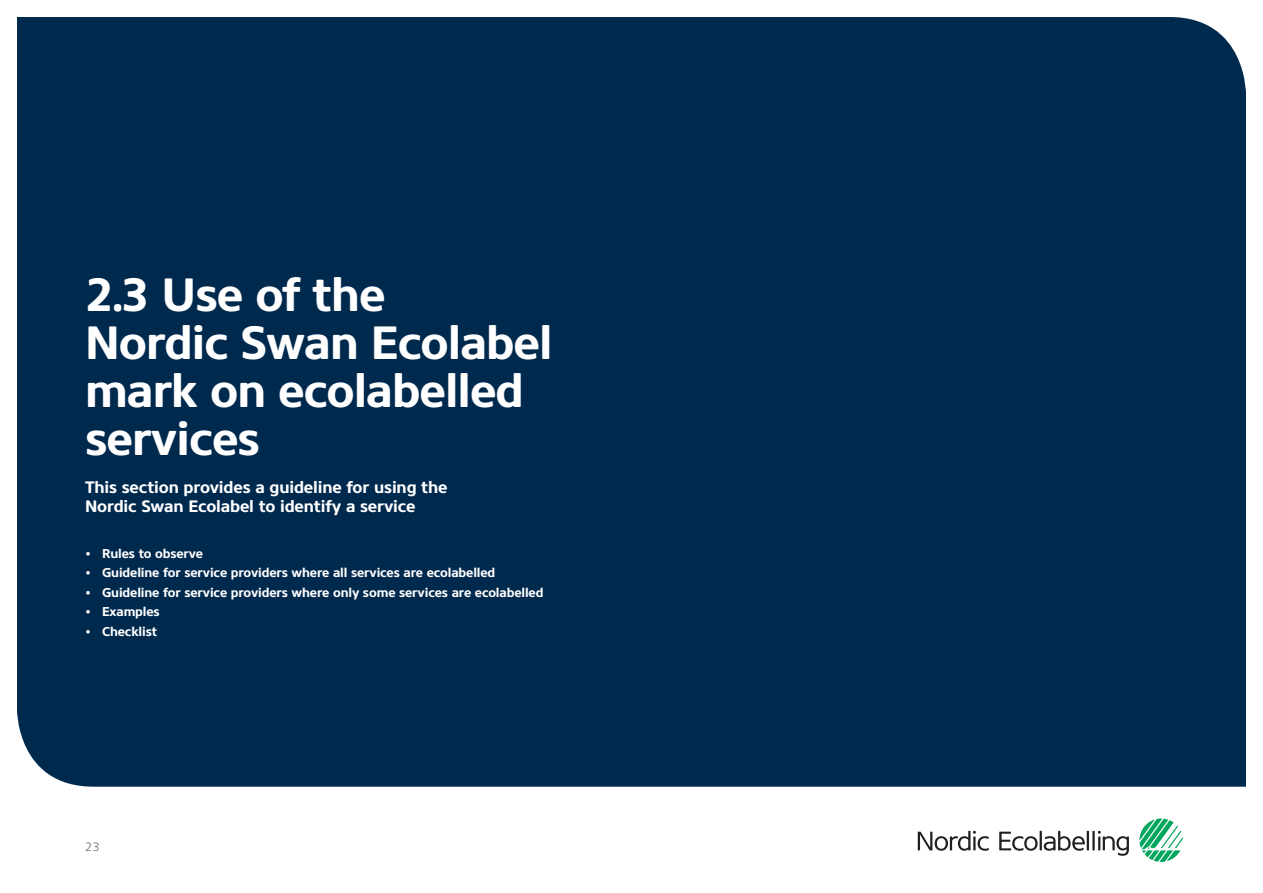
<style>
.page{position:relative;width:1263px;height:893px;background:#fff}
.page>*{position:absolute;margin:0;border:0;box-sizing:border-box;transform-origin:0 0}
.t1{font:700 46.5px/48px "Core Sans NR65";letter-spacing:-.02em;color:#fff}
.t2{font:700 16.5px/19.5px "Core Sans NR65";letter-spacing:-.01em;color:#fff}
.t3{font:700 12.75px "Core Sans NR65";letter-spacing:-.01em;color:#fff}
.t4{font:300 12px "Core Sans NR35";color:#606865}
</style>
<div class="page">
<svg style="left:1139px;top:818px;width:44px;height:44px"></svg>
<svg style="left:918px;top:831px;width:71px;height:20px"></svg>
<svg style="left:999px;top:831px;width:90px;height:20px"></svg>
<hr style="left:1092px;top:831px;width:3px;height:19px;background:#231f20">
<svg style="left:1098px;top:831px;width:31px;height:25px"></svg>
<div style="left:17px;top:17px;width:1229px;height:770px;background:#00294e"></div>
<p class="t1" style="left:85px;top:271px;width:469px">2.3 Use of the<br>Nordic Swan Ecolabel mark on ecolabelled services</p>
<p class="t2" style="left:85px;top:477px;width:364px">This section provides a guideline for using the<br>Nordic Swan Ecolabel to identify a service</p>
<p class="t3" style="left:85px;top:545px;width:120px">• Rules to observe</p>
<p class="t3" style="left:85px;top:565px;width:412px">• Guideline for service providers where all services are ecolabelled</p>
<p class="t3" style="left:85px;top:584px;width:460px">• Guideline for service providers where only some services are ecolabelled</p>
<p class="t3" style="left:85px;top:604px;width:76px">• Examples</p>
<p class="t3" style="left:85px;top:623px;width:74px">• Checklist</p>
<p class="t4" style="left:85px;top:839px;width:16px">23</p>
</div>
